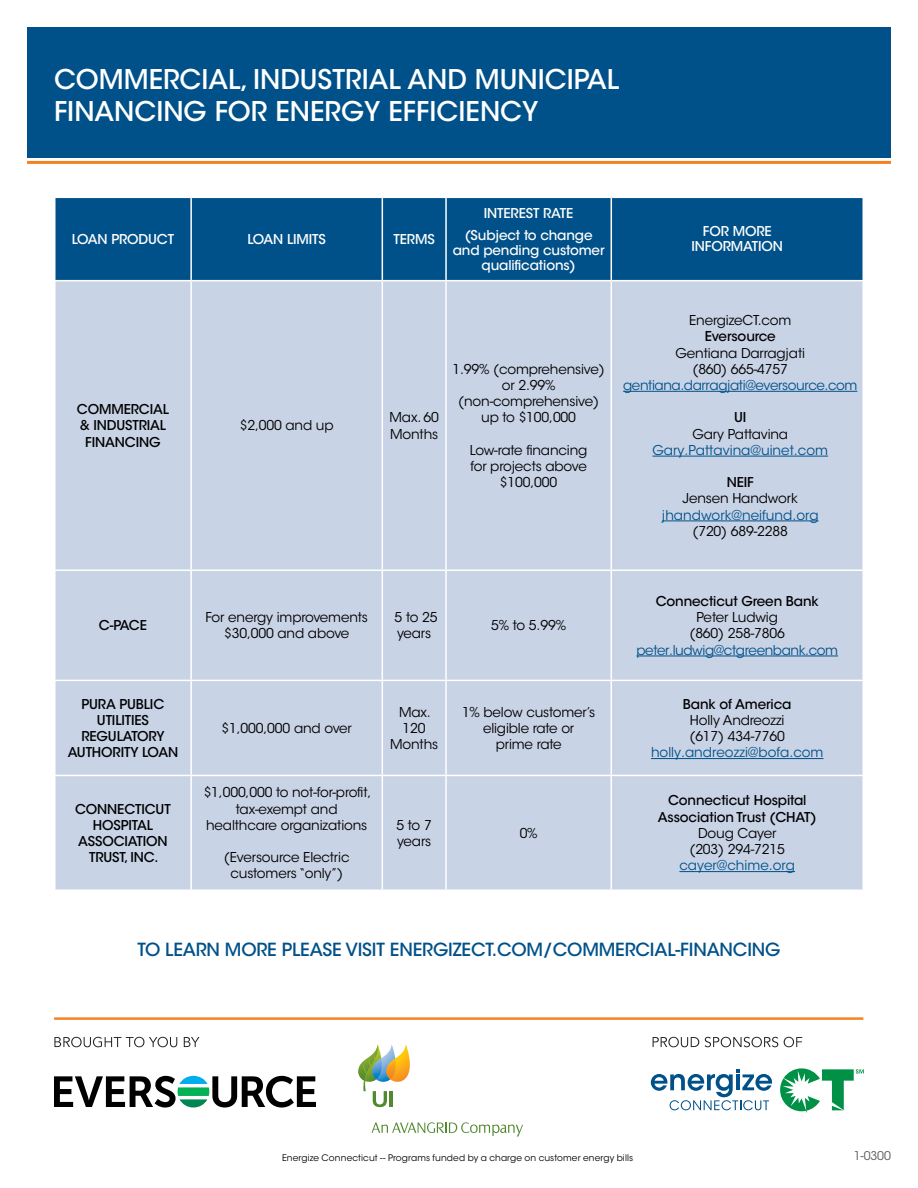
<style>
.page{position:relative;width:918px;height:1188px;background:#fff}
.page>*{position:absolute;margin:0;border:0;box-sizing:border-box;transform-origin:0 0}
.t1{font:500 27px/32.4px "ITC Avant Garde Std";color:#fff}
.t2{font:500 18px "ITC Avant Garde Std";letter-spacing:-.01em;color:#005189}
.t3{font:13.5px/16.2px "ITC Avant Garde Std";letter-spacing:-.01em;color:#000;text-align:center}
.t4{font:500 13.5px/16.2px "ITC Avant Garde Std";letter-spacing:-.01em;color:#000;text-align:center}
.t5{font:500 13.5px/15px "ITC Avant Garde Std";letter-spacing:-.01em;color:#fff;text-align:center}
.t6{font:13.5px "ITC Avant Garde Std";color:#005189}
.t7{font:13.5px "ITC Avant Garde Std";letter-spacing:-.03em;color:#005189}
.t8{font:12px "ITC Avant Garde Std";color:#5d5e5e}
.t9{font:9px "ITC Avant Garde Std";letter-spacing:.015em;color:#000}
</style>
<div class="page">
<hr style="left:54px;top:1017px;width:809px;height:3px;background:#f58220">
<svg style="left:54px;top:1076px;width:262px;height:32px"></svg>
<svg style="left:651px;top:1069px;width:121px;height:41px"></svg>
<svg style="left:780px;top:1068px;width:84px;height:45px"></svg>
<svg style="left:54px;top:1037px;width:123px;height:10px"></svg>
<svg style="left:184px;top:1037px;width:15px;height:10px"></svg>
<svg style="left:653px;top:1037px;width:46px;height:10px"></svg>
<svg style="left:705px;top:1037px;width:73px;height:10px"></svg>
<svg style="left:784px;top:1037px;width:18px;height:10px"></svg>
<svg style="left:372px;top:1122px;width:151px;height:15px"></svg>
<svg style="left:358px;top:1044px;width:52px;height:63px"></svg>
<hr style="left:390px;top:1091px;width:3px;height:16px;background:#50892e">
<div style="left:27px;top:27px;width:864px;height:131px;background:#005189"></div>
<hr style="left:27px;top:161px;width:864px;height:3px;background:#f58220">
<div style="left:56px;top:198px;width:806px;height:82px;background:#005189"></div>
<div style="left:56px;top:281px;width:806px;height:609px;background:#c9d3e6"></div>
<hr style="left:190px;top:198px;width:2px;height:82px;background:#fff">
<hr style="left:382px;top:198px;width:1px;height:82px;background:#fff">
<hr style="left:445px;top:198px;width:2px;height:82px;background:#fff">
<hr style="left:611px;top:198px;width:1px;height:82px;background:#fff">
<hr style="left:190px;top:281px;width:2px;height:288px;background:#fff">
<hr style="left:382px;top:281px;width:1px;height:288px;background:#fff">
<hr style="left:445px;top:281px;width:2px;height:288px;background:#fff">
<hr style="left:611px;top:281px;width:1px;height:288px;background:#fff">
<hr style="left:54px;top:569px;width:137px;height:2px;background:#fff">
<hr style="left:191px;top:569px;width:191px;height:2px;background:#fff">
<hr style="left:190px;top:571px;width:2px;height:109px;background:#fff">
<hr style="left:382px;top:569px;width:64px;height:2px;background:#fff">
<hr style="left:382px;top:571px;width:1px;height:109px;background:#fff">
<hr style="left:446px;top:569px;width:165px;height:2px;background:#fff">
<hr style="left:445px;top:571px;width:2px;height:109px;background:#fff">
<hr style="left:611px;top:569px;width:253px;height:2px;background:#fff">
<hr style="left:611px;top:571px;width:1px;height:109px;background:#fff">
<hr style="left:54px;top:680px;width:137px;height:1px;background:#fff">
<hr style="left:191px;top:680px;width:191px;height:1px;background:#fff">
<hr style="left:190px;top:681px;width:2px;height:94px;background:#fff">
<hr style="left:382px;top:680px;width:64px;height:1px;background:#fff">
<hr style="left:382px;top:681px;width:1px;height:94px;background:#fff">
<hr style="left:446px;top:680px;width:165px;height:1px;background:#fff">
<hr style="left:445px;top:681px;width:2px;height:94px;background:#fff">
<hr style="left:611px;top:680px;width:253px;height:1px;background:#fff">
<hr style="left:611px;top:681px;width:1px;height:94px;background:#fff">
<hr style="left:54px;top:775px;width:137px;height:1px;background:#fff">
<hr style="left:191px;top:775px;width:191px;height:1px;background:#fff">
<hr style="left:190px;top:776px;width:2px;height:114px;background:#fff">
<hr style="left:382px;top:775px;width:64px;height:1px;background:#fff">
<hr style="left:382px;top:776px;width:1px;height:114px;background:#fff">
<hr style="left:446px;top:775px;width:165px;height:1px;background:#fff">
<hr style="left:445px;top:776px;width:2px;height:114px;background:#fff">
<hr style="left:611px;top:775px;width:253px;height:1px;background:#fff">
<hr style="left:611px;top:776px;width:1px;height:114px;background:#fff">
<hr style="left:623px;top:391px;width:234px;height:1px;background:#005189">
<hr style="left:652px;top:456px;width:176px;height:1px;background:#005189">
<hr style="left:662px;top:521px;width:157px;height:1px;background:#005189">
<hr style="left:636px;top:656px;width:202px;height:1px;background:#005189">
<hr style="left:651px;top:758px;width:173px;height:1px;background:#005189">
<hr style="left:679px;top:871px;width:116px;height:1px;background:#005189">
<h1 class="t1" style="left:54px;top:63px;width:567px">COMMERCIAL, INDUSTRIAL AND MUNICIPAL<br>FINANCING FOR ENERGY EFFICIENCY</h1>
<p class="t5" style="left:72px;top:232px;width:104px">LOAN PRODUCT</p>
<p class="t5" style="left:248px;top:232px;width:80px">LOAN LIMITS</p>
<p class="t5" style="left:394px;top:232px;width:43px">TERMS</p>
<p class="t5" style="left:465px;top:202px;width:129px;line-height:21.8px">INTEREST RATE (Subject to change</p>
<p class="t5" style="left:453px;top:243px;width:153px">and pending customer qualifications)</p>
<p class="t5" style="left:692px;top:224px;width:93px">FOR MORE<br>INFORMATION</p>
<p class="t4" style="left:77px;top:401px;width:94px">COMMERCIAL &amp; INDUSTRIAL<br>FINANCING</p>
<p class="t3" style="left:240px;top:418px;width:95px">$2,000 and up</p>
<p class="t3" style="left:390px;top:410px;width:51px;text-align:left">Max. 60<br>Months</p>
<p class="t3" style="left:453px;top:361px;width:154px">1.99% (comprehensive) or 2.99% (non-comprehensive) up to $100,000</p>
<p class="t3" style="left:470px;top:442px;width:119px">Low-rate financing for projects above $100,000</p>
<p class="t3" style="left:689px;top:312px;width:104px">EnergizeCT.com</p>
<p class="t4" style="left:705px;top:328px;width:73px">Eversource</p>
<p class="t3" style="left:675px;top:345px;width:131px">Gentiana Darragjati (860) 665-4757</p>
<p class="t7" style="left:623px;top:377px;width:236px">gentiana.darragjati@eversource.com</p>
<p class="t4" style="left:734px;top:409px;width:14px">UI</p>
<p class="t3" style="left:692px;top:426px;width:97px">Gary Pattavina</p>
<p class="t6" style="left:652px;top:442px;width:177px">Gary.Pattavina@uinet.com</p>
<p class="t4" style="left:727px;top:474px;width:29px">NEIF</p>
<p class="t3" style="left:683px;top:491px;width:117px">Jensen Handwork</p>
<p class="t6" style="left:662px;top:506px;width:158px">jhandwork@neifund.org</p>
<p class="t3" style="left:693px;top:523px;width:97px">(720) 689-2288</p>
<p class="t4" style="left:99px;top:617px;width:50px">C-PACE</p>
<p class="t3" style="left:205px;top:609px;width:164px">For energy improvements $30,000 and above</p>
<p class="t3" style="left:395px;top:609px;width:44px;text-align:left">5 to 25 years</p>
<p class="t3" style="left:491px;top:618px;width:76px">5% to 5.99%</p>
<p class="t4" style="left:68px;top:696px;width:112px">PURA PUBLIC<br>UTILITIES<br>REGULATORY<br>AUTHORITY LOAN</p>
<p class="t4" style="left:75px;top:801px;width:97px">CONNECTICUT<br>HOSPITAL<br>ASSOCIATION<br>TRUST, INC.</p>
<p class="t3" style="left:222px;top:720px;width:132px">$1,000,000 and over</p>
<p class="t3" style="left:204px;top:785px;width:169px">$1,000,000 to not-for-profit, tax-exempt and healthcare organizations</p>
<p class="t3" style="left:224px;top:849px;width:127px">(Eversource Electric customers “only”)</p>
<p class="t3" style="left:390px;top:704px;width:50px">Max.<br>120<br>Months</p>
<p class="t3" style="left:462px;top:704px;width:135px">1% below customer’s eligible rate or<br>prime rate</p>
<p class="t3" style="left:397px;top:817px;width:37px;text-align:left">5 to 7 years</p>
<p class="t3" style="left:520px;top:825px;width:19px">0%</p>
<p class="t4" style="left:656px;top:593px;width:165px">Connecticut Green Bank</p>
<p class="t3" style="left:690px;top:609px;width:97px">Peter Ludwig (860) 258-7806</p>
<p class="t7" style="left:636px;top:642px;width:203px">peter.ludwig@ctgreenbank.com</p>
<p class="t4" style="left:683px;top:696px;width:110px">Bank of America</p>
<p class="t3" style="left:690px;top:712px;width:97px;text-align:left">Holly Andreozzi (617) 434-7760</p>
<p class="t6" style="left:651px;top:744px;width:174px">holly.andreozzi@bofa.com</p>
<p class="t4" style="left:658px;top:793px;width:160px">Connecticut Hospital<br>Association Trust (CHAT)</p>
<p class="t3" style="left:690px;top:825px;width:97px">Doug Cayer (203) 294-7215</p>
<p class="t6" style="left:679px;top:857px;width:117px">cayer@chime.org</p>
<h2 class="t2" style="left:137px;top:938px;width:645px">TO LEARN MORE PLEASE VISIT ENERGIZECT.COM/COMMERCIAL-FINANCING</h2>
<p class="t9" style="left:282px;top:1152px;width:353px">Energize Connecticut -- Programs funded by a charge on customer energy bills</p>
<p class="t8" style="left:854px;top:1149px;width:39px">1-0300</p>
</div>
